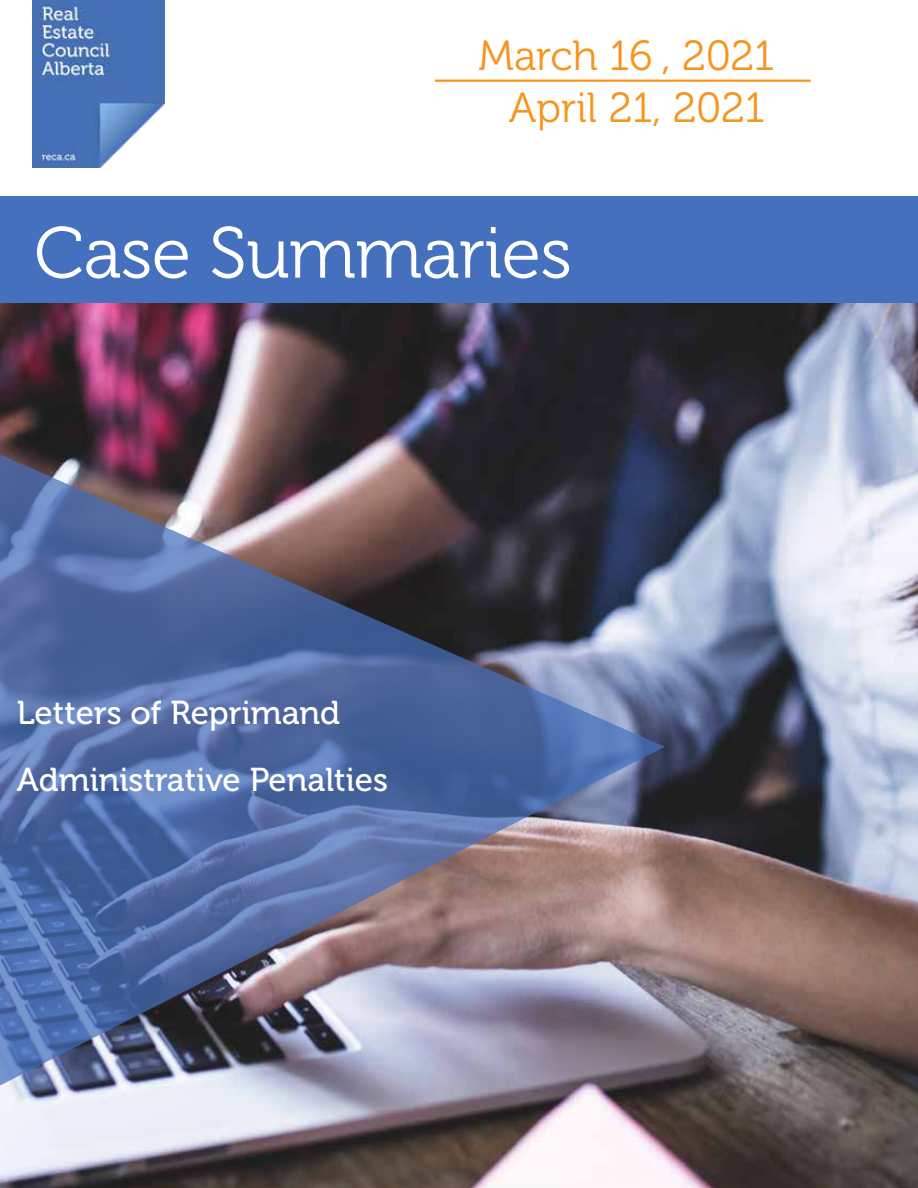
<style>
.page{position:relative;width:918px;height:1188px;background:#fff}
.page>*{position:absolute;margin:0;border:0;box-sizing:border-box;transform-origin:0 0}
.t1{font:72px "Museo 300";letter-spacing:-.01em;color:#fff}
.t2{font:42px "Museo 300";color:#f7941d}
.t3{font:33px/67.5px "Museo 500";color:#fff}
</style>
<div class="page">
<div style="left:0;top:196px;width:918px;height:112px;background:#4570bd"></div>
<img style="left:0;top:303px;width:918px;height:885px">
<img style="left:0;top:449px;width:665px;height:724px">
<img style="left:33px;top:0;width:131px;height:167px">
<hr style="left:435px;top:80px;width:376px;height:2px;background:#f7941d">
<p class="t2" style="left:479px;top:33px;width:297px">March 16 , 2021</p>
<p class="t2" style="left:509px;top:85px;width:257px">April 21, 2021</p>
<h1 class="t1" style="left:34px;top:214px;width:539px">Case Summaries</h1>
<p class="t3" style="left:17px;top:679px;width:373px">Letters of Reprimand<br>Administrative Penalties</p>
</div>
